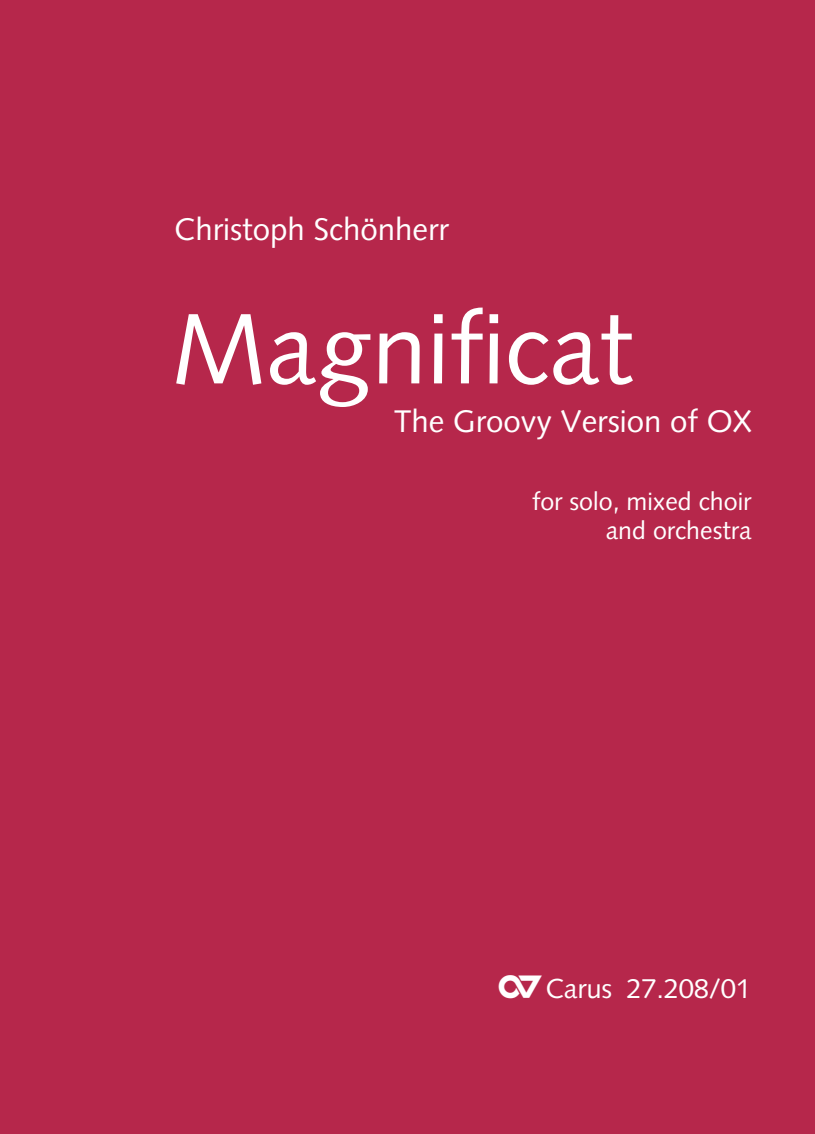
<style>
.page{position:relative;width:815px;height:1134px;background:#b6274b}
.page>*{position:absolute;margin:0;border:0;box-sizing:border-box;transform-origin:0 0}
.t1{font:100px "Syntax LT Pro";color:#fff}
.t2{font:31.25px "Syntax LT Pro";color:#fff}
.Syntax_20_7_5_mm{font:27.5px "Syntax LT Pro";letter-spacing:-.01em;color:#fff}
.t3{font:25px/29px "Syntax LT Pro";color:#fff;text-align:right}
.s1{font-family:"Carus Logo"}
</style>
<div class="page">
<div style="left:173px;top:215px;width:286px;height:46px;background:#b6274b"></div>
<div style="left:170px;top:307px;width:576px;height:117px;background:#b6274b"></div>
<p class="t2" style="left:175px;top:211px;width:276px">Christoph Schönherr</p>
<p class="t1" style="left:172px;top:290px;width:462px">Magnificat</p>
<p class="t2" style="left:394px;top:403px;width:359px">The Groovy Version of OX</p>
<p class="t3" style="left:532px;top:487px;width:221px">for solo, mixed choir and orchestra</p>
<p class="Syntax_20_7_5_mm" style="left:497px;top:972px;width:255px"><span class="s1">C_</span>Carus 27.208/01</p>
</div>
